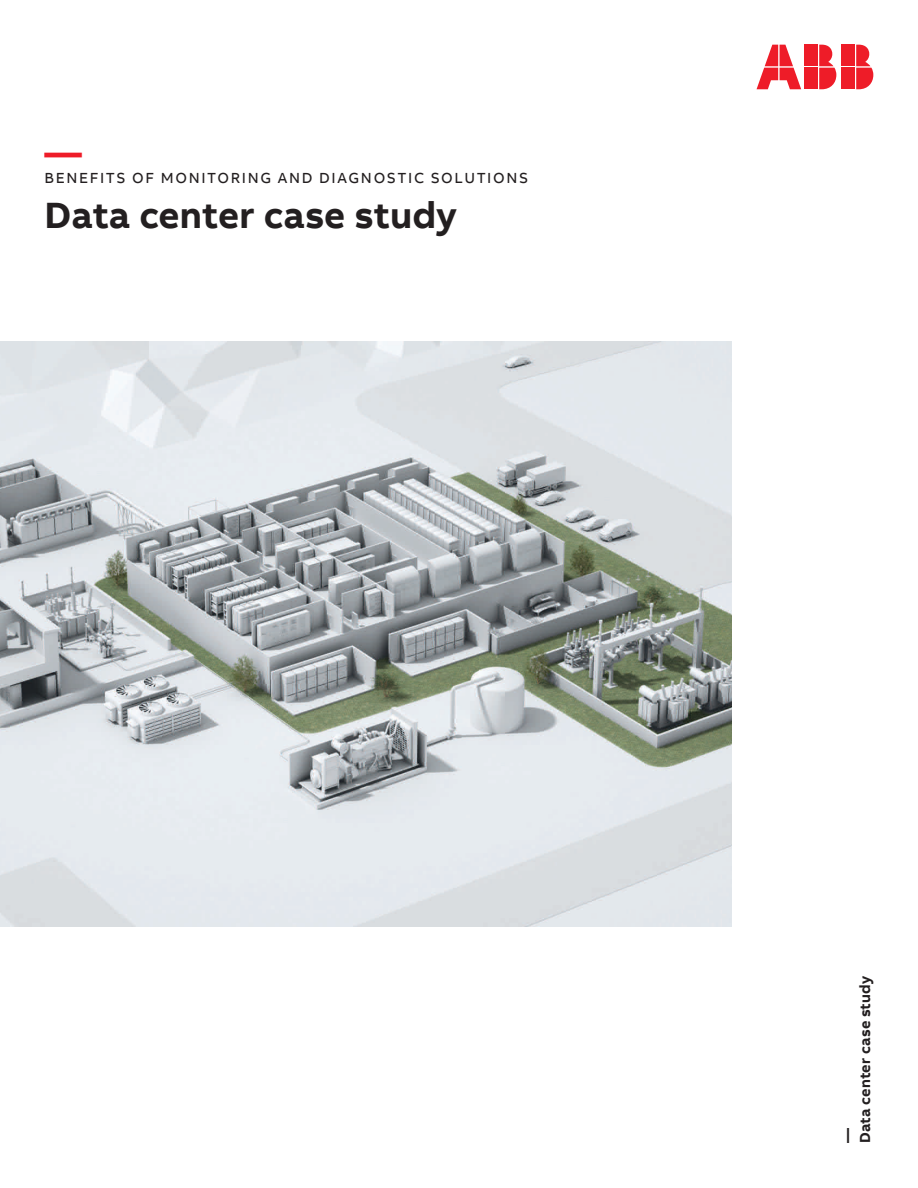
<style>
.page{position:relative;width:918px;height:1188px;background:#fff}
.page>*{position:absolute;margin:0;border:0;box-sizing:border-box;transform-origin:0 0}
.Information_Level_He{font:700 37.5px "AB Bvoice";letter-spacing:-.005em;color:#231f20}
.Information_Level_He-2{font:700 37.5px "AB Bvoice";color:#ee1c28}
.Information_Level_Ca{font:15px "AB Bvoice";letter-spacing:.11em;color:#231f20}
.Information_Level_He-3{font:700 15px/18px "AB Bvoice";letter-spacing:.005em;color:#231f20}
</style>
<div class="page">
<img style="left:0;top:342px;width:732px;height:585px">
<div style="left:842px;top:45px;width:13px;height:21px;background:#ee1c28"></div>
<div style="left:842px;top:68px;width:13px;height:21px;background:#ee1c28"></div>
<svg style="left:856px;top:45px;width:17px;height:44px"></svg>
<svg style="left:757px;top:45px;width:44px;height:44px"></svg>
<div style="left:805px;top:45px;width:13px;height:21px;background:#ee1c28"></div>
<div style="left:805px;top:68px;width:13px;height:21px;background:#ee1c28"></div>
<svg style="left:819px;top:45px;width:17px;height:44px"></svg>
<p class="Information_Level_He-2" style="left:45px;top:128px;width:39px">—</p>
<p class="Information_Level_Ca" style="left:45px;top:169px;width:485px">BENEFITS OF MONITORING AND DIAGNOSTIC SOLUTIONS</p>
<p class="Information_Level_He" style="left:45px;top:191px;width:414px">Data center case study</p>
<p class="Information_Level_He-3" style="left:838px;top:1143px;width:169px;rotate:-90deg">—<br>Data center case study</p>
</div>
